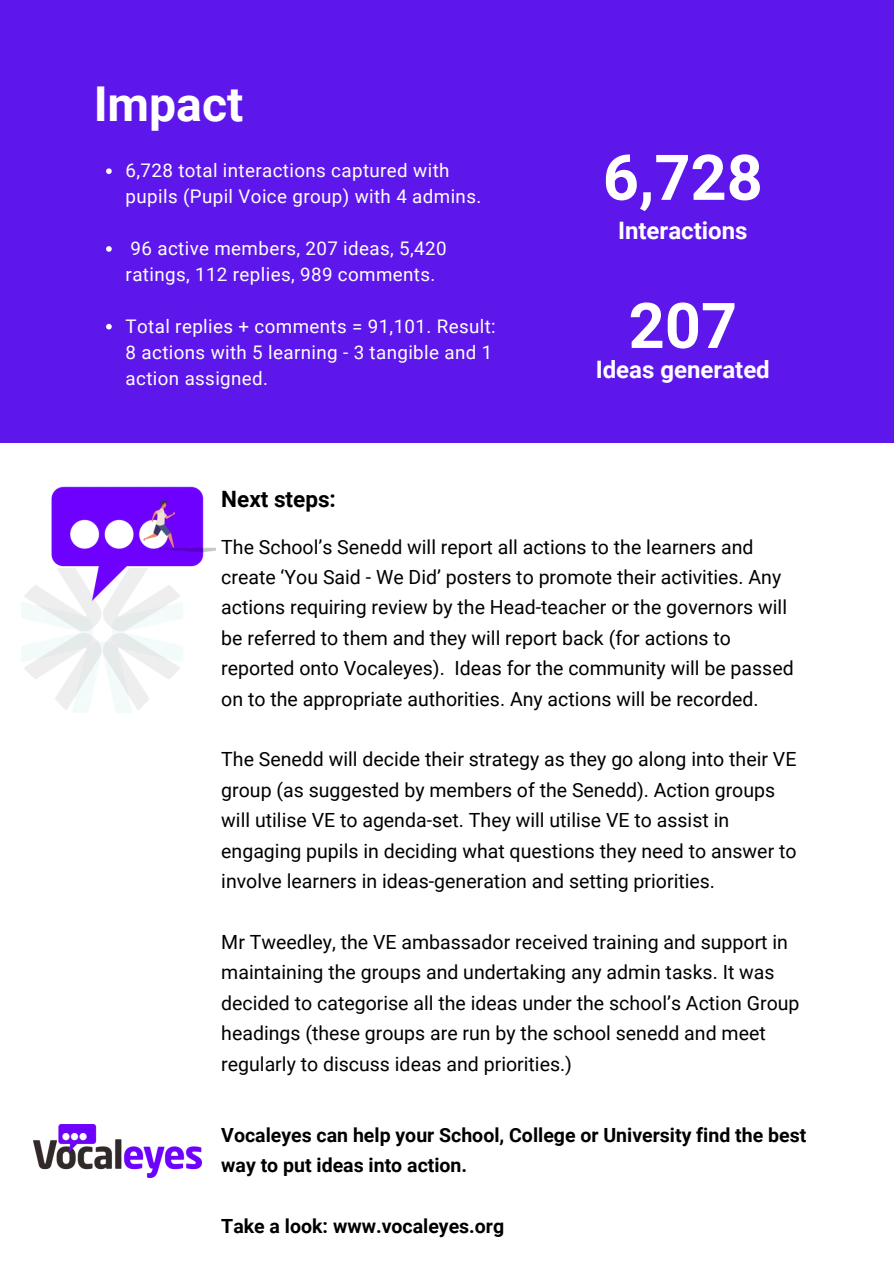
<style>
.page{position:relative;width:894px;height:1264px;background:#fff}
.page>*{position:absolute;margin:0;border:0;box-sizing:border-box;transform-origin:0 0}
.t1{font:700 63px "Roboto";color:#fff}
.t2{font:700 48px "Roboto";color:#fff}
.t3{font:700 24px "Roboto";color:#fff}
.t4{font:700 22.5px "Roboto";color:#000}
.t5{font:19.5px/30.5px "Roboto";color:#000}
.t6{font:700 19.5px/30.5px "Roboto";color:#000}
.t7{font:18.75px/26px "Roboto";letter-spacing:.02em;color:#fff}
</style>
<div class="page">
<img style="left:21px;top:586px;width:162px;height:126px">
<div style="left:0;top:0;width:893px;height:443px;background:#5e17eb"></div>
<img style="left:34px;top:486px;width:181px;height:114px">
<img style="left:34px;top:1124px;width:167px;height:53px">
<svg style="left:106px;top:168px;width:6px;height:6px"></svg>
<svg style="left:106px;top:246px;width:6px;height:6px"></svg>
<svg style="left:106px;top:324px;width:6px;height:5px"></svg>
<p class="t2" style="left:94px;top:77px;width:151px">Impact</p>
<p class="t7" style="left:126px;top:157px;width:357px">6,728 total interactions captured with pupils (Pupil Voice group) with 4 admins.</p>
<p class="t7" style="left:126px;top:235px;width:322px">96 active members, 207 ideas, 5,420 ratings, 112 replies, 989 comments.</p>
<p class="t7" style="left:126px;top:312px;width:371px">Total replies + comments = 91,101. Result:<br>8 actions with 5 learning - 3 tangible and 1 action assigned.</p>
<p class="t4" style="left:221px;top:486px;width:116px">Next steps:</p>
<p class="t1" style="left:602px;top:141px;width:161px">6,728</p>
<p class="t3" style="left:618px;top:217px;width:131px">Interactions</p>
<p class="t1" style="left:628px;top:289px;width:110px">207</p>
<p class="t3" style="left:595px;top:356px;width:175px">Ideas generated</p>
<p class="t5" style="left:221px;top:530px;width:573px">The School’s Senedd will report all actions to the learners and create ‘You Said - We Did’ posters to promote their activities. Any actions requiring review by the Head-teacher or the governors will be referred to them and they will report back (for actions to reported onto Vocaleyes). Ideas for the community will be passed on to the appropriate authorities. Any actions will be recorded.</p>
<p class="t5" style="left:221px;top:743px;width:576px">The Senedd will decide their strategy as they go along into their VE group (as suggested by members of the Senedd). Action groups will utilise VE to agenda-set. They will utilise VE to assist in engaging pupils in deciding what questions they need to answer to involve learners in ideas-generation and setting priorities.</p>
<p class="t5" style="left:221px;top:926px;width:579px">Mr Tweedley, the VE ambassador received training and support in maintaining the groups and undertaking any admin tasks. It was decided to categorise all the ideas under the school’s Action Group headings (these groups are run by the school senedd and meet regularly to discuss ideas and priorities.)</p>
<p class="t6" style="left:221px;top:1119px;width:586px">Vocaleyes can help your School, College or University find the best way to put ideas into action.</p>
<p class="t6" style="left:221px;top:1210px;width:284px">Take a look: www.vocaleyes.org</p>
</div>
